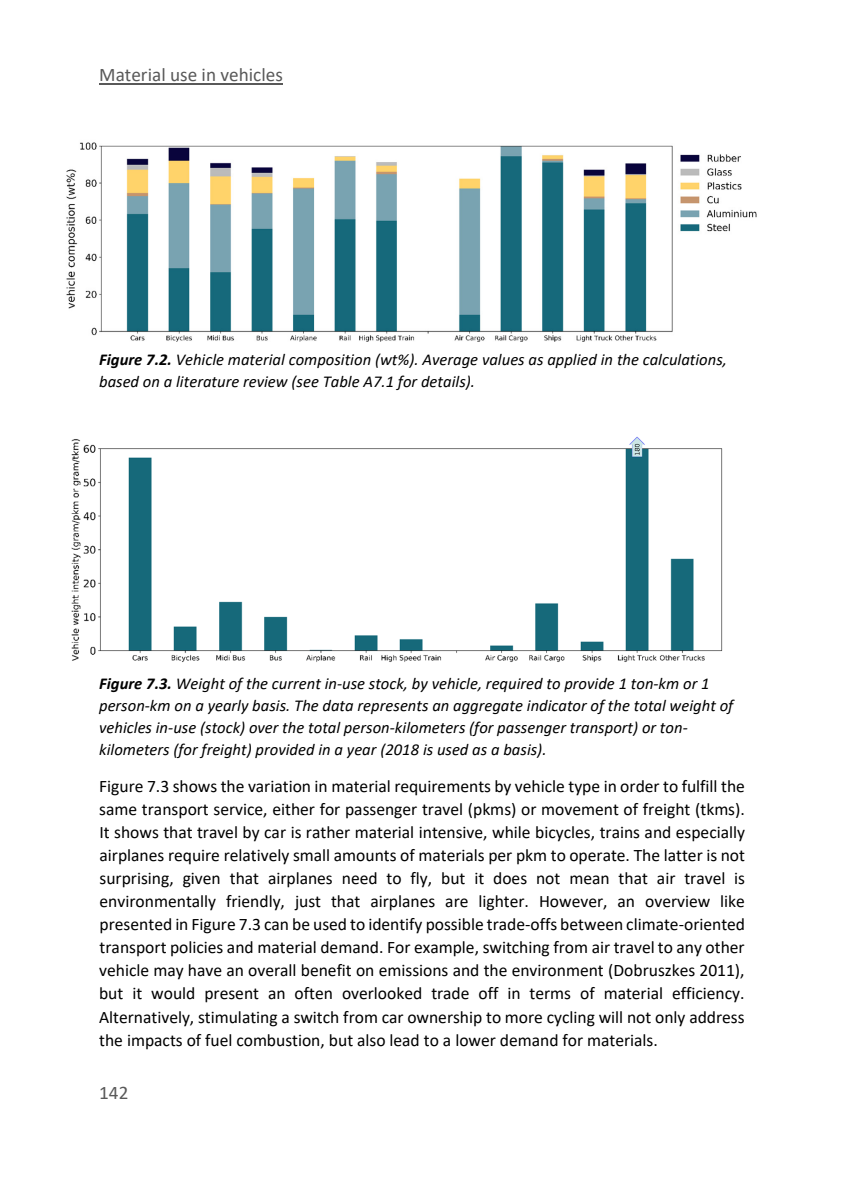
<style>
.page{position:relative;width:844px;height:1191px;background:#fff}
.page>*{position:absolute;margin:0;border:0;box-sizing:border-box;transform-origin:0 0}
.t1{font:19.25px "Calibri";color:#595959}
.t2{font:17.5px/23.1px "Calibri";color:#000;text-align:justify}
.t3{font:italic 16.62px/21.9px "Calibri";color:#000}
.s1{font-weight:700}
</style>
<div class="page">
<hr style="left:99px;top:83px;width:184px;height:2px;background:#595959">
<img style="left:66px;top:142px;width:691px;height:200px">
<img style="left:71px;top:437px;width:652px;height:226px">
<p class="t1" style="left:99px;top:61px;width:185px">Material use in vehicles</p>
<p class="t3" style="left:99px;top:348px;width:629px"><span class="s1">Figure 7.2.</span> Vehicle material composition (wt%). Average values as applied in the calculations, based on a literature review (see Table A7.1 for details).</p>
<p class="t3" style="left:99px;top:672px;width:635px"><span class="s1">Figure 7.3.</span> Weight of the current in‐use stock, by vehicle, required to provide 1 ton‐km or 1 person‐km on a yearly basis. The data represents an aggregate indicator of the total weight of vehicles in‐use (stock) over the total person‐kilometers (for passenger transport) or ton‐ kilometers (for freight) provided in a year (2018 is used as a basis).</p>
<p class="t2" style="left:99px;top:774px;width:647px">Figure 7.3 shows the variation in material requirements by vehicle type in order to fulfill the same transport service, either for passenger travel (pkms) or movement of freight (tkms).<br>It shows that travel by car is rather material intensive, while bicycles, trains and especially airplanes require relatively small amounts of materials per pkm to operate. The latter is not surprising, given that airplanes need to fly, but it does not mean that air travel is environmentally friendly, just that airplanes are lighter. However, an overview like presented in Figure 7.3 can be used to identify possible trade‐offs between climate‐oriented transport policies and material demand. For example, switching from air travel to any other vehicle may have an overall benefit on emissions and the environment (Dobruszkes 2011), but it would present an often overlooked trade off in terms of material efficiency.<br>Alternatively, stimulating a switch from car ownership to more cycling will not only address the impacts of fuel combustion, but also lead to a lower demand for materials.</p>
<p class="t1" style="left:99px;top:1079px;width:31px">142</p>
</div>
